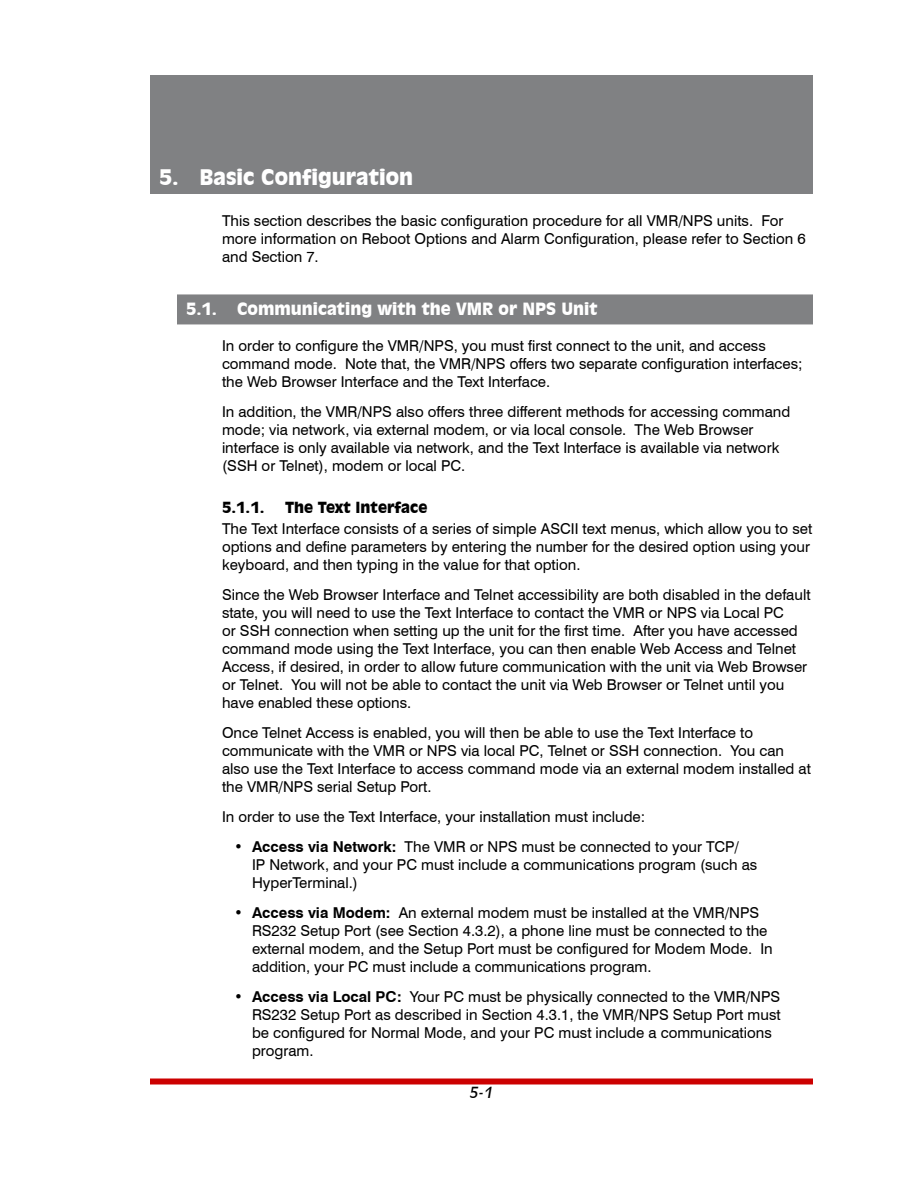
<style>
.page{position:relative;width:918px;height:1188px;background:#fff}
.page>*{position:absolute;margin:0;border:0;box-sizing:border-box;transform-origin:0 0}
.t1{font:900 21px "Incised 901 BT";color:#fff}
.t2{font:900 16.5px "Incised 901 BT";color:#fff}
.t3{font:15px/18px "Swiss 721 BT";color:#000}
.t4{font:900 15px "Incised 901 BT";color:#000}
.t5{font:italic 15px "Incised 901 BT";color:#000}
.s1{font-weight:700}
</style>
<div class="page">
<div style="left:150px;top:1078px;width:663px;height:6px;background:#c00"></div>
<div style="left:150px;top:75px;width:663px;height:119px;background:#808183"></div>
<div style="left:177px;top:294px;width:636px;height:30px;background:#808183"></div>
<h1 class="t1" style="left:159px;top:164px;width:256px">5. Basic Configuration</h1>
<p class="t3" style="left:222px;top:212px;width:585px">This section describes the basic configuration procedure for all VMR/NPS units. For more information on Reboot Options and Alarm Configuration, please refer to Section 6 and Section 7.</p>
<p class="t2" style="left:186px;top:299px;width:413px">5.1. Communicating with the VMR or NPS Unit</p>
<p class="t3" style="left:222px;top:337px;width:582px">In order to configure the VMR/NPS, you must first connect to the unit, and access command mode. Note that, the VMR/NPS offers two separate configuration interfaces; the Web Browser Interface and the Text Interface.</p>
<p class="t3" style="left:222px;top:403px;width:570px">In addition, the VMR/NPS also offers three different methods for accessing command mode; via network, via external modem, or via local console. The Web Browser interface is only available via network, and the Text Interface is available via network (SSH or Telnet), modem or local PC.</p>
<p class="t4" style="left:222px;top:498px;width:44px">5.1.1.</p>
<p class="t4" style="left:285px;top:498px;width:144px">The Text Interface</p>
<p class="t3" style="left:222px;top:519px;width:592px">The Text Interface consists of a series of simple ASCII text menus, which allow you to set options and define parameters by entering the number for the desired option using your keyboard, and then typing in the value for that option.</p>
<p class="t3" style="left:222px;top:585px;width:590px">Since the Web Browser Interface and Telnet accessibility are both disabled in the default state, you will need to use the Text Interface to contact the VMR or NPS via Local PC<br>or SSH connection when setting up the unit for the first time. After you have accessed command mode using the Text Interface, you can then enable Web Access and Telnet Access, if desired, in order to allow future communication with the unit via Web Browser or Telnet. You will not be able to contact the unit via Web Browser or Telnet until you have enabled these options.</p>
<p class="t3" style="left:222px;top:723px;width:590px">Once Telnet Access is enabled, you will then be able to use the Text Interface to communicate with the VMR or NPS via local PC, Telnet or SSH connection. You can also use the Text Interface to access command mode via an external modem installed at the VMR/NPS serial Setup Port.</p>
<p class="t3" style="left:222px;top:807px;width:425px">In order to use the Text Interface, your installation must include:</p>
<p class="t3" style="left:252px;top:837px;width:507px;text-indent:-18px">• <span class="s1">Access via Network:</span> The VMR or NPS must be connected to your TCP/<br>IP Network, and your PC must include a communications program (such as<br>HyperTerminal.)</p>
<p class="t3" style="left:252px;top:903px;width:522px;text-indent:-18px">• <span class="s1">Access via Modem:</span> An external modem must be installed at the VMR/NPS RS232 Setup Port (see Section 4.3.2), a phone line must be connected to the external modem, and the Setup Port must be configured for Modem Mode. In addition, your PC must include a communications program.</p>
<p class="t3" style="left:252px;top:987px;width:530px;text-indent:-18px">• <span class="s1">Access via Local PC:</span> Your PC must be physically connected to the VMR/NPS RS232 Setup Port as described in Section 4.3.1, the VMR/NPS Setup Port must be configured for Normal Mode, and your PC must include a communications program.</p>
<p class="t5" style="left:470px;top:1084px;width:24px">5-1</p>
</div>
